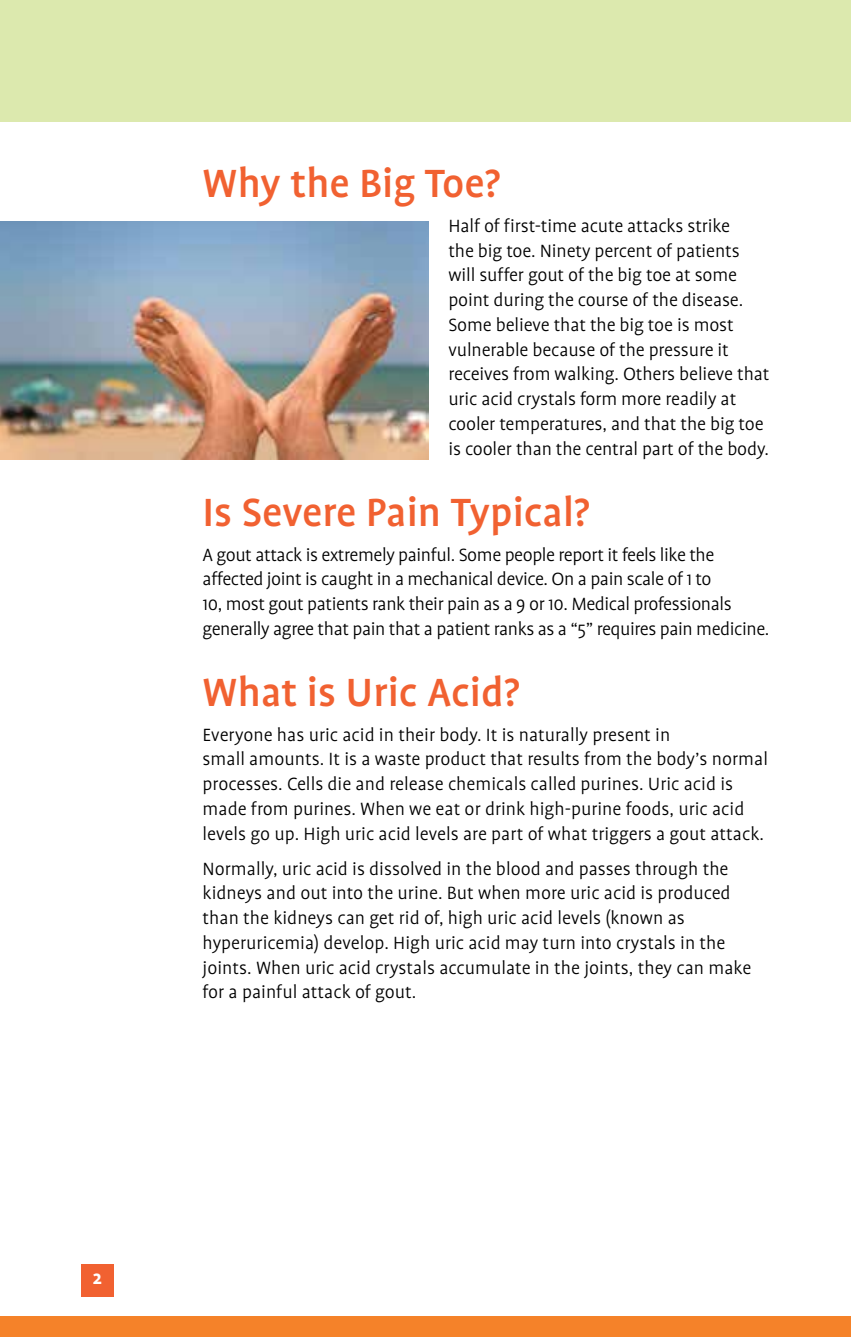
<style>
.page{position:relative;width:851px;height:1337px;background:#fff}
.page>*{position:absolute;margin:0;border:0;box-sizing:border-box;transform-origin:0 0}
.t1{font:500 45px "Profile";color:#f16131}
.t2{font:300 20.25px/24.8px "Profile";letter-spacing:-.005em;color:#000}
.t3{font:700 20.25px "Profile";color:#fff}
</style>
<div class="page">
<div style="left:0;top:0;width:850px;height:122px;background:#dce9ae"></div>
<div style="left:0;top:1316px;width:850px;height:20px;background:#f58229"></div>
<div style="left:81px;top:1264px;width:32px;height:32px;background:#f16131"></div>
<img style="left:0;top:221px;width:428px;height:238px">
<h1 class="t1" style="left:202px;top:160px;width:299px">Why the Big Toe?</h1>
<p class="t2" style="left:448px;top:213px;width:322px">Half of first-time acute attacks strike<br>the big toe. Ninety percent of patients will suffer gout of the big toe at some point during the course of the disease.<br>Some believe that the big toe is most vulnerable because of the pressure it receives from walking. Others believe that uric acid crystals form more readily at cooler temperatures, and that the big toe is cooler than the central part of the body.</p>
<h1 class="t1" style="left:202px;top:488px;width:389px">Is Severe Pain Typical?</h1>
<p class="t2" style="left:202px;top:542px;width:568px">A gout attack is extremely painful. Some people report it feels like the affected joint is caught in a mechanical device. On a pain scale of 1 to<br>10, most gout patients rank their pain as a 9 or 10. Medical professionals generally agree that pain that a patient ranks as a “5” requires pain medicine.</p>
<h1 class="t1" style="left:202px;top:668px;width:318px">What is Uric Acid?</h1>
<p class="t2" style="left:202px;top:722px;width:567px">Everyone has uric acid in their body. It is naturally present in<br>small amounts. It is a waste product that results from the body’s normal processes. Cells die and release chemicals called purines. Uric acid is made from purines. When we eat or drink high-purine foods, uric acid levels go up. High uric acid levels are part of what triggers a gout attack.</p>
<p class="t2" style="left:202px;top:856px;width:550px">Normally, uric acid is dissolved in the blood and passes through the kidneys and out into the urine. But when more uric acid is produced than the kidneys can get rid of, high uric acid levels (known as hyperuricemia) develop. High uric acid may turn into crystals in the joints. When uric acid crystals accumulate in the joints, they can make for a painful attack of gout.</p>
<p class="t3" style="left:93px;top:1266px;width:11px">2</p>
</div>
